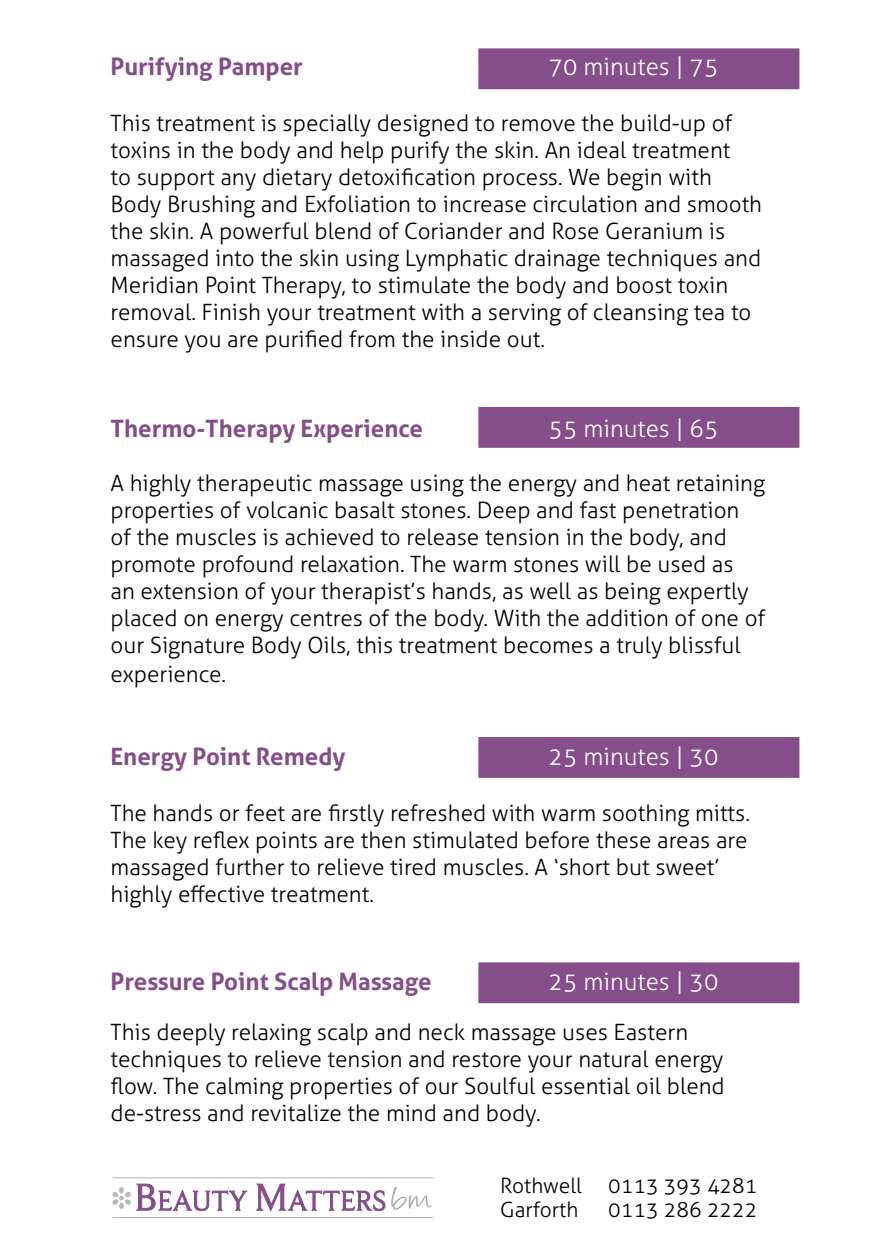
<style>
.page{position:relative;width:893px;height:1259px;background:#fff}
.page>*{position:absolute;margin:0;border:0;box-sizing:border-box;transform-origin:0 0}
.t1{font:700 24px "Aller";color:#854d8a}
.t2{font:300 24px "Aller";color:#fff}
.t3{font:300 22.5px/27px "Aller";color:#000}
.t4{font:300 21px/24px "Aller";color:#000}
</style>
<div class="page">
<div style="left:478px;top:48px;width:321px;height:41px;background:#854d8a;border:3px solid #854d8a"></div>
<div style="left:478px;top:407px;width:321px;height:41px;background:#854d8a;border:3px solid #854d8a"></div>
<div style="left:478px;top:737px;width:321px;height:41px;background:#854d8a;border:3px solid #854d8a"></div>
<div style="left:478px;top:962px;width:321px;height:41px;background:#854d8a;border:3px solid #854d8a"></div>
<hr style="left:113px;top:1217px;width:320px;height:1px;background:#b9bbbb">
<svg style="left:112px;top:1177px;width:321px;height:35px"></svg>
<p class="t1" style="left:111px;top:52px;width:194px">Purifying Pamper</p>
<p class="t2" style="left:549px;top:52px;width:171px">70 minutes | 75</p>
<p class="t3" style="left:111px;top:109px;width:653px">This treatment is specially designed to remove the build-up of toxins in the body and help purify the skin. An ideal treatment<br>to support any dietary detoxification process. We begin with Body Brushing and Exfoliation to increase circulation and smooth the skin. A powerful blend of Coriander and Rose Geranium is massaged into the skin using Lymphatic drainage techniques and Meridian Point Therapy, to stimulate the body and boost toxin removal. Finish your treatment with a serving of cleansing tea to ensure you are purified from the inside out.</p>
<p class="t1" style="left:111px;top:414px;width:314px">Thermo-Therapy Experience</p>
<p class="t2" style="left:549px;top:414px;width:171px">55 minutes | 65</p>
<p class="t3" style="left:111px;top:469px;width:656px">A highly therapeutic massage using the energy and heat retaining properties of volcanic basalt stones. Deep and fast penetration of the muscles is achieved to release tension in the body, and promote profound relaxation. The warm stones will be used as<br>an extension of your therapist’s hands, as well as being expertly placed on energy centres of the body. With the addition of one of our Signature Body Oils, this treatment becomes a truly blissful experience.</p>
<p class="t1" style="left:111px;top:741px;width:236px">Energy Point Remedy</p>
<p class="t2" style="left:549px;top:742px;width:171px">25 minutes | 30</p>
<p class="t3" style="left:111px;top:799px;width:641px">The hands or feet are firstly refreshed with warm soothing mitts.<br>The key reflex points are then stimulated before these areas are massaged further to relieve tired muscles. A ‘short but sweet’ highly effective treatment.</p>
<p class="t1" style="left:111px;top:967px;width:322px">Pressure Point Scalp Massage</p>
<p class="t2" style="left:549px;top:967px;width:171px">25 minutes | 30</p>
<p class="t3" style="left:111px;top:1018px;width:616px">This deeply relaxing scalp and neck massage uses Eastern techniques to relieve tension and restore your natural energy flow. The calming properties of our Soulful essential oil blend de-stress and revitalize the mind and body.</p>
<p class="t4" style="left:500px;top:1173px;width:259px">Rothwell 0113 393 4281<br>Garforth</p>
<p class="t4" style="left:608px;top:1197px;width:151px">0113 286 2222</p>
</div>
